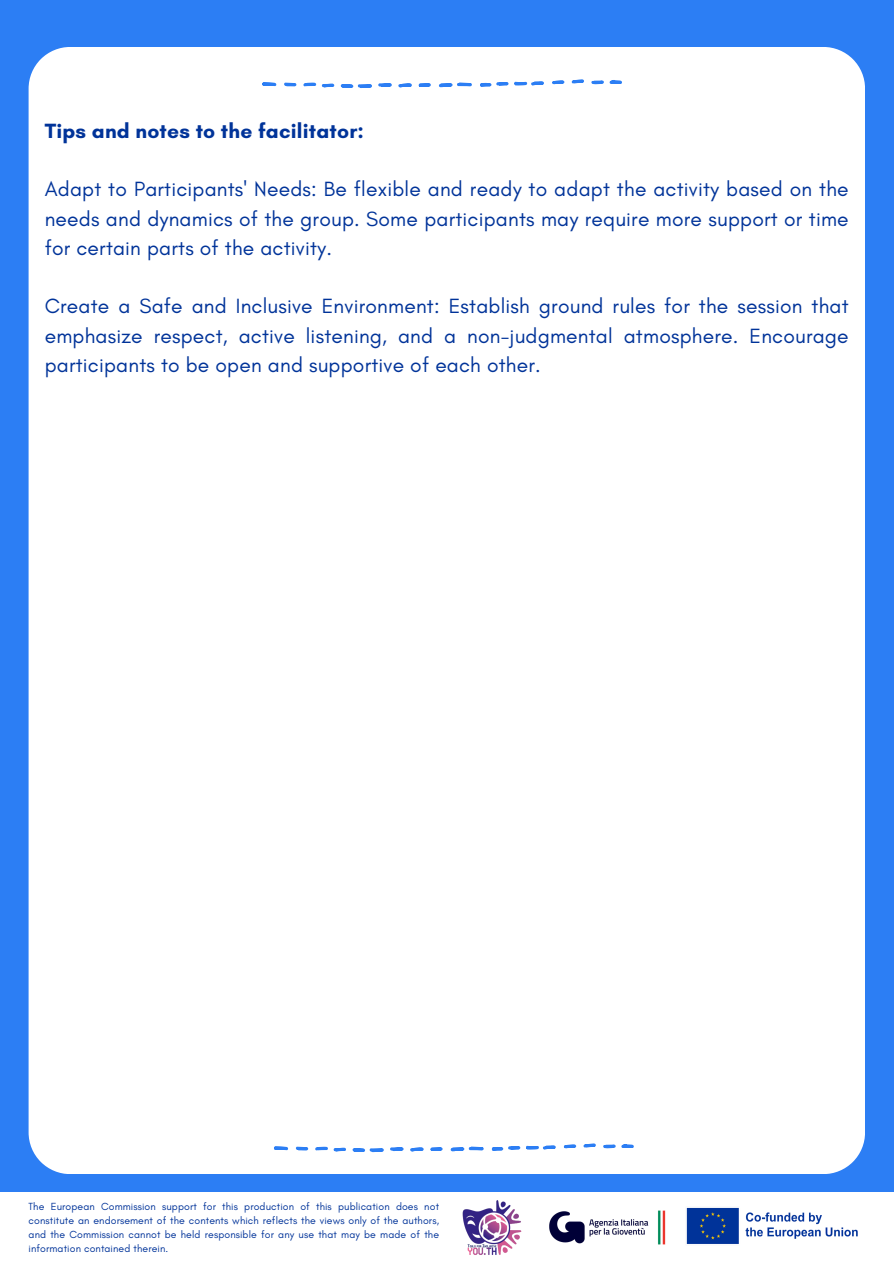
<style>
.page{position:relative;width:894px;height:1264px;background:#fff}
.page>*{position:absolute;margin:0;border:0;box-sizing:border-box;transform-origin:0 0}
.t1{font:21px/29.2px "Glacial Indifference";letter-spacing:.01em;color:#039;text-align:justify}
.t2{font:700 21px "Glacial Indifference";letter-spacing:.01em;color:#039}
.t3{font:10.5px/14px "Glacial Indifference";letter-spacing:.01em;color:#039;text-align:justify}
</style>
<div class="page">
<div style="left:0;top:0;width:893px;height:1263px;background:#2c7ef4"></div>
<div style="left:0;top:1191px;width:893px;height:72px;background:#fff"></div>
<img style="left:453px;top:1191px;width:77px;height:64px">
<img style="left:545px;top:1191px;width:124px;height:54px">
<div style="left:29px;top:47px;width:835px;height:1126px;background:#fff"></div>
<svg style="left:261px;top:82px;width:16px;height:4px"></svg>
<svg style="left:283px;top:83px;width:14px;height:3px"></svg>
<svg style="left:303px;top:83px;width:31px;height:5px"></svg>
<svg style="left:340px;top:83px;width:72px;height:5px"></svg>
<svg style="left:418px;top:83px;width:13px;height:4px"></svg>
<svg style="left:438px;top:82px;width:34px;height:5px"></svg>
<svg style="left:479px;top:81px;width:65px;height:6px"></svg>
<svg style="left:551px;top:80px;width:13px;height:4px"></svg>
<svg style="left:571px;top:79px;width:13px;height:5px"></svg>
<svg style="left:590px;top:79px;width:32px;height:5px"></svg>
<svg style="left:273px;top:1146px;width:15px;height:4px"></svg>
<svg style="left:295px;top:1146px;width:13px;height:4px"></svg>
<svg style="left:314px;top:1146px;width:32px;height:5px"></svg>
<svg style="left:352px;top:1147px;width:72px;height:5px"></svg>
<svg style="left:430px;top:1147px;width:13px;height:4px"></svg>
<svg style="left:450px;top:1146px;width:34px;height:5px"></svg>
<svg style="left:491px;top:1145px;width:65px;height:5px"></svg>
<svg style="left:563px;top:1144px;width:13px;height:4px"></svg>
<svg style="left:583px;top:1143px;width:13px;height:4px"></svg>
<svg style="left:602px;top:1143px;width:32px;height:5px"></svg>
<img style="left:686px;top:1207px;width:172px;height:37px">
<h2 class="t2" style="left:45px;top:118px;width:321px">Tips and notes to the facilitator:</h2>
<h2 class="t1" style="left:45px;top:174px;width:805px">Adapt to Participants' Needs: Be flexible and ready to adapt the activity based on the needs and dynamics of the group. Some participants may require more support or time for certain parts of the activity.</h2>
<p class="t1" style="left:45px;top:291px;width:805px">Create a Safe and Inclusive Environment: Establish ground rules for the session that emphasize respect, active listening, and a non-judgmental atmosphere. Encourage participants to be open and supportive of each other.</p>
<p class="t3" style="left:29px;top:1199px;width:412px">The European Commission support for this production of this publication does not constitute an endorsement of the contents which reflects the views only of the authors, and the Commission cannot be held responsible for any use that may be made of the information contained therein.</p>
</div>
